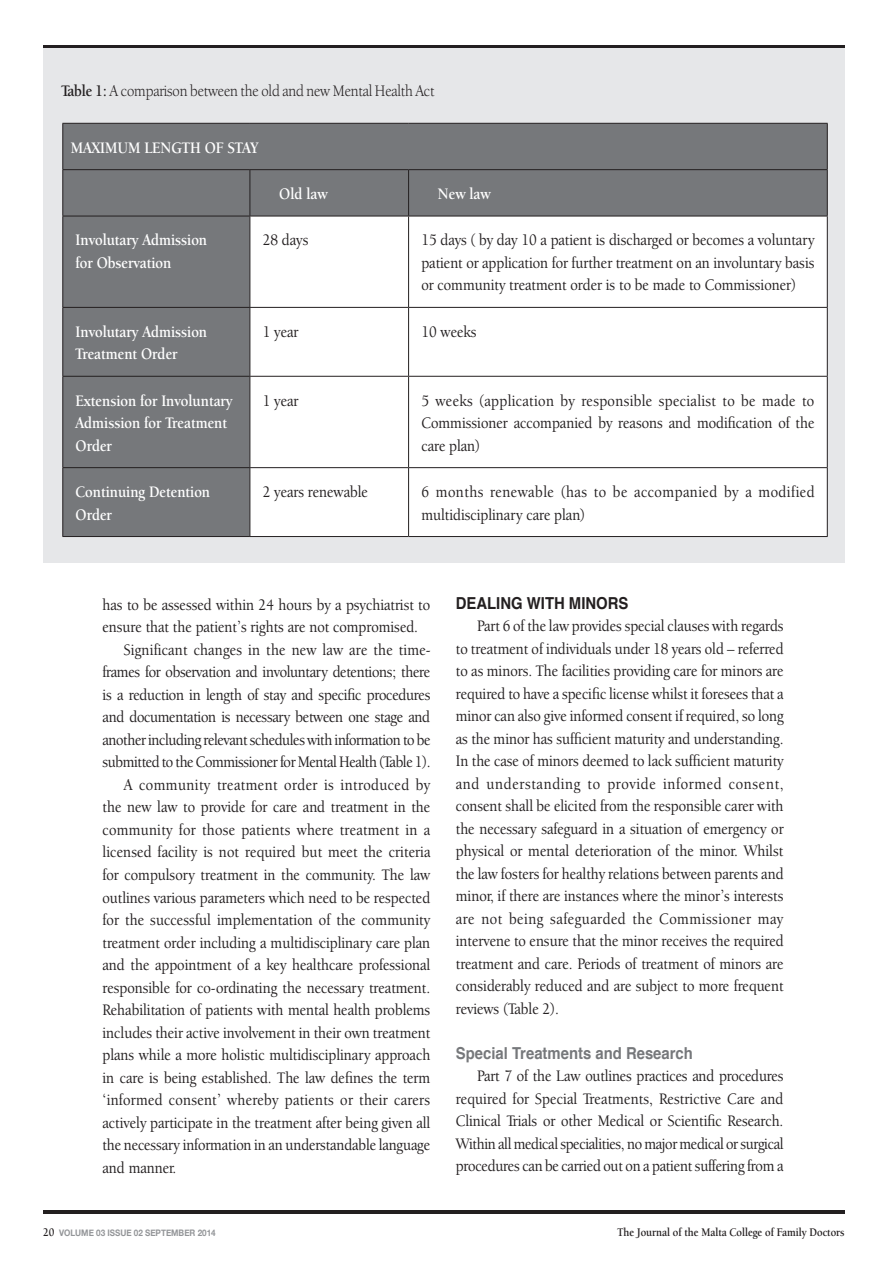
<style>
.page{position:relative;width:893px;height:1265px;background:#fff}
.page>*{position:absolute;margin:0;border:0;box-sizing:border-box;transform-origin:0 0}
.t1{font:500 16.5px/22.5px "Berkeley Oldstyle IT Cby BT";color:#231f20;text-align:justify;scale:.9 1}
.t2{font:700 16.5px/22.5px "Berkeley Oldstyle IT Cby BT";color:#fff;scale:.9 1}
.t3{font:500 16.5px/22.5px "Berkeley Oldstyle IT Cby BT";letter-spacing:.03em;color:#231f20;scale:.9 1}
.t4{font:500 16.5px "Berkeley Oldstyle IT Cby BT";letter-spacing:-.025em;color:#231f20;scale:.9 1}
.t5{font:500 16.5px "Berkeley Oldstyle IT Cby BT";letter-spacing:-.02em;color:#231f20;scale:.9 1}
.t6{font:500 16.5px "Berkeley Oldstyle IT Cby BT";letter-spacing:.02em;color:#231f20;scale:.9 1}
.t7{font:16.5px "Berkeley Oldstyle IT Cby BT";letter-spacing:-.01em;color:#231f20;scale:.9 1}
.t8{font:700 16.5px "Helvetica";color:#76787b;scale:.9 1}
.t9{font:700 16.5px "Helvetica";color:#231f20;scale:.9 1}
.t10{font:700 12px "Berkeley Oldstyle IT Cby BT";color:#231f20;scale:.9 1}
.t11{font:700 9px "Helvetica Neue";color:#939598;scale:.9 1}
.s1{font-weight:700}
.s2{font-family:"Berkeley Oldstyle IT Cby BT";font-size:12px;color:#231f20}
</style>
<div class="page">
<hr style="left:43px;top:1210px;width:801px;height:4px;background:#231f20">
<svg style="left:43px;top:45px;width:800px;height:4px;background:#535152"></svg>
<div style="left:43px;top:49px;width:800px;height:514px;background:#e6e7e9"></div>
<div style="left:63px;top:124px;width:763px;height:412px;background:#76787b"></div>
<div style="left:250px;top:217px;width:576px;height:319px;background:#fff"></div>
<hr style="left:62px;top:307px;width:188px;height:1px;background:#231f20">
<hr style="left:250px;top:307px;width:158px;height:1px;background:#231f20">
<hr style="left:408px;top:307px;width:419px;height:1px;background:#231f20">
<hr style="left:62px;top:376px;width:188px;height:1px;background:#231f20">
<hr style="left:250px;top:376px;width:158px;height:1px;background:#231f20">
<hr style="left:408px;top:376px;width:419px;height:1px;background:#231f20">
<hr style="left:62px;top:467px;width:188px;height:1px;background:#231f20">
<hr style="left:250px;top:467px;width:158px;height:1px;background:#231f20">
<hr style="left:408px;top:467px;width:419px;height:1px;background:#231f20">
<hr style="left:62px;top:536px;width:188px;height:1px;background:#231f20">
<hr style="left:250px;top:536px;width:158px;height:1px;background:#231f20">
<hr style="left:408px;top:536px;width:419px;height:1px;background:#231f20">
<hr style="left:62px;top:216px;width:1px;height:91px;background:#231f20">
<hr style="left:62px;top:308px;width:1px;height:68px;background:#231f20">
<hr style="left:62px;top:377px;width:1px;height:90px;background:#231f20">
<hr style="left:62px;top:468px;width:1px;height:68px;background:#231f20">
<hr style="left:249px;top:216px;width:1px;height:91px;background:#231f20">
<hr style="left:408px;top:216px;width:1px;height:91px;background:#231f20">
<hr style="left:826px;top:216px;width:1px;height:91px;background:#231f20">
<hr style="left:249px;top:308px;width:1px;height:68px;background:#231f20">
<hr style="left:408px;top:308px;width:1px;height:68px;background:#231f20">
<hr style="left:826px;top:308px;width:1px;height:68px;background:#231f20">
<hr style="left:249px;top:377px;width:1px;height:90px;background:#231f20">
<hr style="left:408px;top:377px;width:1px;height:90px;background:#231f20">
<hr style="left:826px;top:377px;width:1px;height:90px;background:#231f20">
<hr style="left:249px;top:468px;width:1px;height:68px;background:#231f20">
<hr style="left:408px;top:468px;width:1px;height:68px;background:#231f20">
<hr style="left:826px;top:468px;width:1px;height:68px;background:#231f20">
<hr style="left:62px;top:123px;width:188px;height:1px;background:#231f20">
<hr style="left:62px;top:124px;width:1px;height:45px;background:#231f20">
<hr style="left:250px;top:123px;width:158px;height:1px;background:#231f20">
<hr style="left:408px;top:123px;width:419px;height:1px;background:#231f20">
<hr style="left:826px;top:124px;width:1px;height:45px;background:#231f20">
<hr style="left:62px;top:169px;width:188px;height:1px;background:#231f20">
<hr style="left:62px;top:170px;width:1px;height:46px;background:#231f20">
<hr style="left:250px;top:169px;width:158px;height:1px;background:#231f20">
<hr style="left:249px;top:170px;width:1px;height:46px;background:#231f20">
<hr style="left:408px;top:169px;width:419px;height:1px;background:#231f20">
<hr style="left:408px;top:170px;width:1px;height:46px;background:#231f20">
<hr style="left:826px;top:170px;width:1px;height:46px;background:#231f20">
<hr style="left:62px;top:216px;width:188px;height:1px;background:#231f20">
<hr style="left:250px;top:216px;width:158px;height:1px;background:#231f20">
<hr style="left:408px;top:216px;width:419px;height:1px;background:#231f20">
<p class="t7" style="left:61px;top:81px;width:416px"><span class="s1">Table 1:</span> A comparison between the old and new Mental Health Act</p>
<p class="t2" style="left:71px;top:136px;width:210px">MAXIMUM LENGTH OF STAY</p>
<p class="t2" style="left:279px;top:182px;width:55px">Old law</p>
<p class="t2" style="left:438px;top:182px;width:60px">New law</p>
<p class="t2" style="left:75px;top:229px;width:148px">Involutary Admission for Observation</p>
<p class="t1" style="left:262px;top:229px;width:52px">28 days</p>
<p class="t1" style="left:421px;top:229px;width:438px">15 days ( by day 10 a patient is discharged or becomes a voluntary patient or application for further treatment on an involuntary basis or community treatment order is to be made to Commissioner)</p>
<p class="t2" style="left:75px;top:320px;width:148px">Involutary Admission<br>Treatment Order</p>
<p class="t1" style="left:262px;top:320px;width:41px">1 year</p>
<p class="t1" style="left:421px;top:320px;width:63px">10 weeks</p>
<p class="t2" style="left:75px;top:389px;width:176px">Extension for Involuntary<br>Admission for Treatment<br>Order</p>
<p class="t1" style="left:262px;top:389px;width:41px">1 year</p>
<p class="t1" style="left:421px;top:389px;width:438px">5 weeks (application by responsible specialist to be made to Commissioner accompanied by reasons and modification of the care plan)</p>
<p class="t2" style="left:75px;top:480px;width:151px">Continuing Detention<br>Order</p>
<p class="t1" style="left:262px;top:480px;width:118px">2 years renewable</p>
<p class="t3" style="left:421px;top:480px;width:438px">6 months renewable (has to be accompanied by a modified multidisciplinary care plan)</p>
<p class="t1" style="left:102px;top:593px;width:365px">has to be assessed within 24 hours by a psychiatrist to</p>
<p class="t1" style="left:102px;top:616px;width:352px">ensure that the patient’s rights are not compromised.</p>
<p class="t1" style="left:124px;top:638px;width:342px">Significant changes in the new law are the time-</p>
<p class="t5" style="left:102px;top:662px;width:365px">frames for observation and involuntary detentions; there</p>
<p class="t1" style="left:102px;top:683px;width:365px">is a reduction in length of stay and specific procedures</p>
<p class="t5" style="left:102px;top:707px;width:365px">and documentation is necessary between one stage and</p>
<p class="t4" style="left:102px;top:730px;width:366px">another including relevant schedules with information to be</p>
<p class="t4" style="left:102px;top:752px;width:366px">submitted to the Commissioner for Mental Health (Table 1).</p>
<p class="t3" style="left:124px;top:773px;width:342px">A community treatment order is introduced by</p>
<p class="t1" style="left:102px;top:796px;width:365px">the new law to provide for care and treatment in the</p>
<p class="t6" style="left:102px;top:820px;width:365px">community for those patients where treatment in a</p>
<p class="t1" style="left:102px;top:841px;width:366px">licensed facility is not required but meet the criteria</p>
<p class="t1" style="left:102px;top:863px;width:365px">for compulsory treatment in the community. The law</p>
<p class="t1" style="left:102px;top:886px;width:365px">outlines various parameters which need to be respected</p>
<p class="t1" style="left:102px;top:908px;width:365px">for the successful implementation of the community</p>
<p class="t1" style="left:102px;top:931px;width:365px">treatment order including a multidisciplinary care plan</p>
<p class="t1" style="left:102px;top:953px;width:365px">and the appointment of a key healthcare professional</p>
<p class="t1" style="left:102px;top:976px;width:365px">responsible for co-ordinating the necessary treatment.</p>
<p class="t1" style="left:102px;top:998px;width:365px">Rehabilitation of patients with mental health problems</p>
<p class="t1" style="left:102px;top:1021px;width:365px">includes their active involvement in their own treatment</p>
<p class="t1" style="left:102px;top:1043px;width:365px">plans while a more holistic multidisciplinary approach</p>
<p class="t1" style="left:102px;top:1066px;width:365px">in care is being established. The law defines the term</p>
<p class="t6" style="left:102px;top:1090px;width:365px">‘informed consent’ whereby patients or their carers</p>
<p class="t1" style="left:102px;top:1111px;width:365px">actively participate in the treatment after being given all</p>
<p class="t1" style="left:102px;top:1133px;width:365px">the necessary information in an understandable language</p>
<p class="t1" style="left:102px;top:1156px;width:84px">and manner.</p>
<p class="t9" style="left:455px;top:589px;width:193px">Dealing with Minors</p>
<p class="t1" style="left:455px;top:614px;width:365px;text-indent:21px">Part 6 of the law provides special clauses with regards to treatment of individuals under 18 years old – referred to as minors. The facilities providing care for minors are required to have a specific license whilst it foresees that a minor can also give informed consent if required, so long as the minor has sufficient maturity and understanding.<br>In the case of minors deemed to lack sufficient maturity and understanding to provide informed consent, consent shall be elicited from the responsible carer with the necessary safeguard in a situation of emergency or physical or mental deterioration of the minor. Whilst the law fosters for healthy relations between parents and minor, if there are instances where the minor’s interests are not being safeguarded the Commissioner may intervene to ensure that the minor receives the required treatment and care. Periods of treatment of minors are considerably reduced and are subject to more frequent reviews (Table 2).</p>
<p class="t8" style="left:455px;top:1039px;width:265px">Special Treatments and Research</p>
<p class="t1" style="left:455px;top:1064px;width:365px;text-indent:21px">Part 7 of the Law outlines practices and procedures required for Special Treatments, Restrictive Care and Clinical Trials or other Medical or Scientific Research.<br>Within all medical specialities, no major medical or surgical procedures can be carried out on a patient suffering from a</p>
<p class="t11" style="left:43px;top:1225px;width:193px"><span class="s2">20</span> VOLUME 03 ISSUE 02 SEPTEMBER 2014</p>
<p class="t10" style="left:617px;top:1224px;width:253px">The Journal of the Malta College of Family Doctors</p>
</div>
